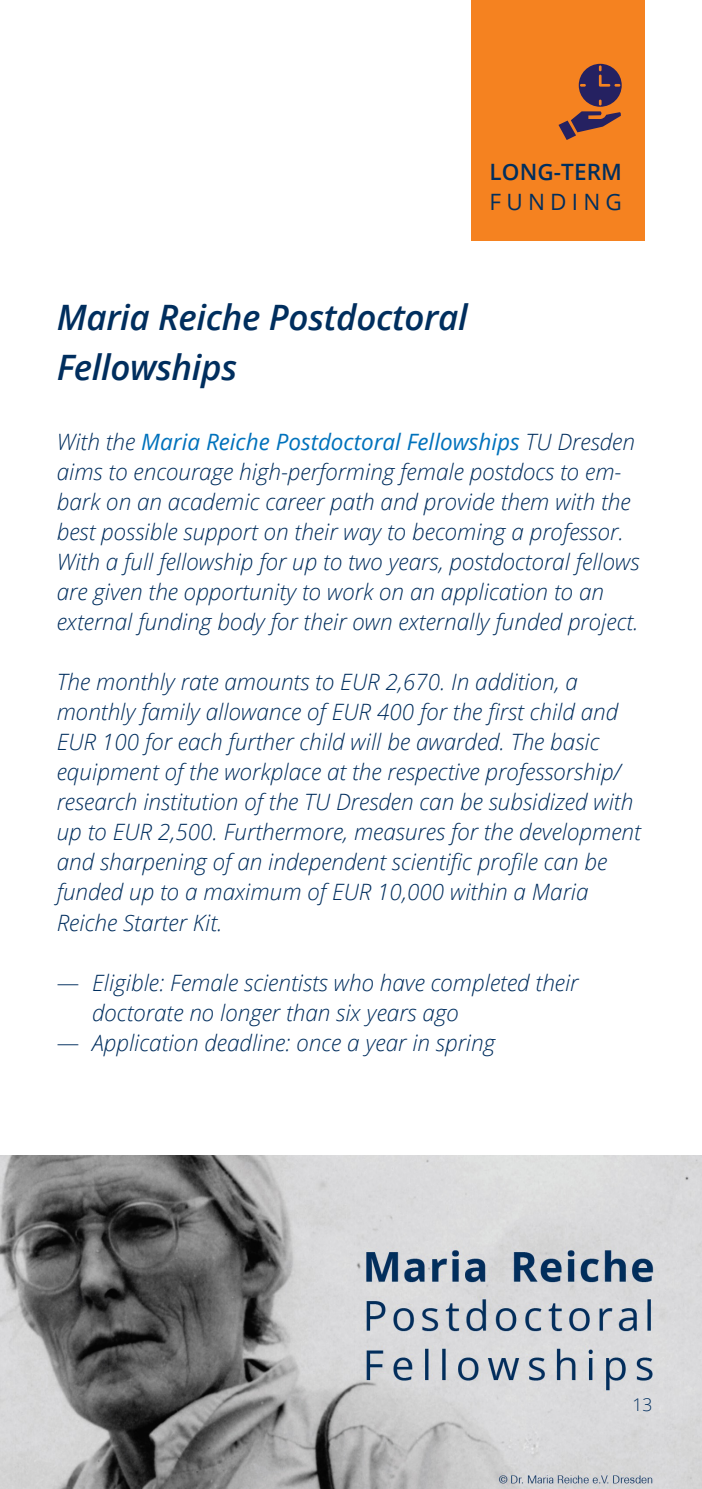
<style>
.page{position:relative;width:702px;height:1489px;background:#fff}
.page>*{position:absolute;margin:0;border:0;box-sizing:border-box;transform-origin:0 0}
.H2_Überschrift_2_eng{font:italic 600 35px/50px "Open Sans";letter-spacing:-.01em;color:#002e5e}
.p_Text_normal_englis{font:italic 300 22.5px/30px "Open Sans";color:#002e5e}
.p_Liste_Linie_Englis{font:italic 300 22.5px/30px "Open Sans";color:#002e5e}
.t1{font:600 22.5px "Open Sans";letter-spacing:.005em;color:#002e5e}
.t2{font:22.5px "Open Sans";letter-spacing:.23em;color:#002e5e}
.t3{font:300 17.5px "Open Sans";color:#002e5e}
.s1{font-weight:400;color:#0072bc}
.s2{font-style:normal}
</style>
<div class="page">
<div style="left:471px;top:0;width:174px;height:240px;background:#f58220"></div>
<svg style="left:558px;top:64px;width:63px;height:76px"></svg>
<img style="left:0;top:1155px;width:702px;height:333px">
<p class="t1" style="left:489px;top:156px;width:134px">LONG-TERM</p>
<p class="t2" style="left:489px;top:186px;width:134px">FUNDING</p>
<h2 class="H2_Überschrift_2_eng" style="left:57px;top:292px;width:412px">Maria Reiche Postdoctoral<br>Fellowships</h2>
<p class="p_Text_normal_englis" style="left:57px;top:426px;width:584px">With the <span class="s1">Maria Reiche Postdoctoral Fellowships</span> TU Dresden aims to encourage high-performing female postdocs to em&shy;bark on an academic career path and provide them with the best possible support on their way to becoming a professor.<br>With a full fellowship for up to two years, postdoctoral fellows are given the opportunity to work on an application to an external funding body for their own externally funded project.</p>
<p class="p_Text_normal_englis" style="left:57px;top:666px;width:585px">The monthly rate amounts to EUR 2,670. In addition, a monthly family allowance of EUR 400 for the first child and EUR 100 for each further child will be awarded. The basic equipment of the workplace at the respective professorship/ research institution of the TU Dresden can be subsidized with up to EUR 2,500. Furthermore, measures for the development and sharpening of an independent scientific profile can be funded up to a maximum of EUR 10,000 within a Maria Reiche Starter Kit.</p>
<p class="p_Liste_Linie_Englis" style="left:92px;top:966px;width:488px;text-indent:-35px"><span class="s2">―</span> Eligible: Female scientists who have completed their doctorate no longer than six years ago</p>
<p class="p_Liste_Linie_Englis" style="left:57px;top:1026px;width:440px"><span class="s2">―</span> Application deadline: once a year in spring</p>
<p class="t3" style="left:632px;top:1392px;width:21px">13</p>
</div>
